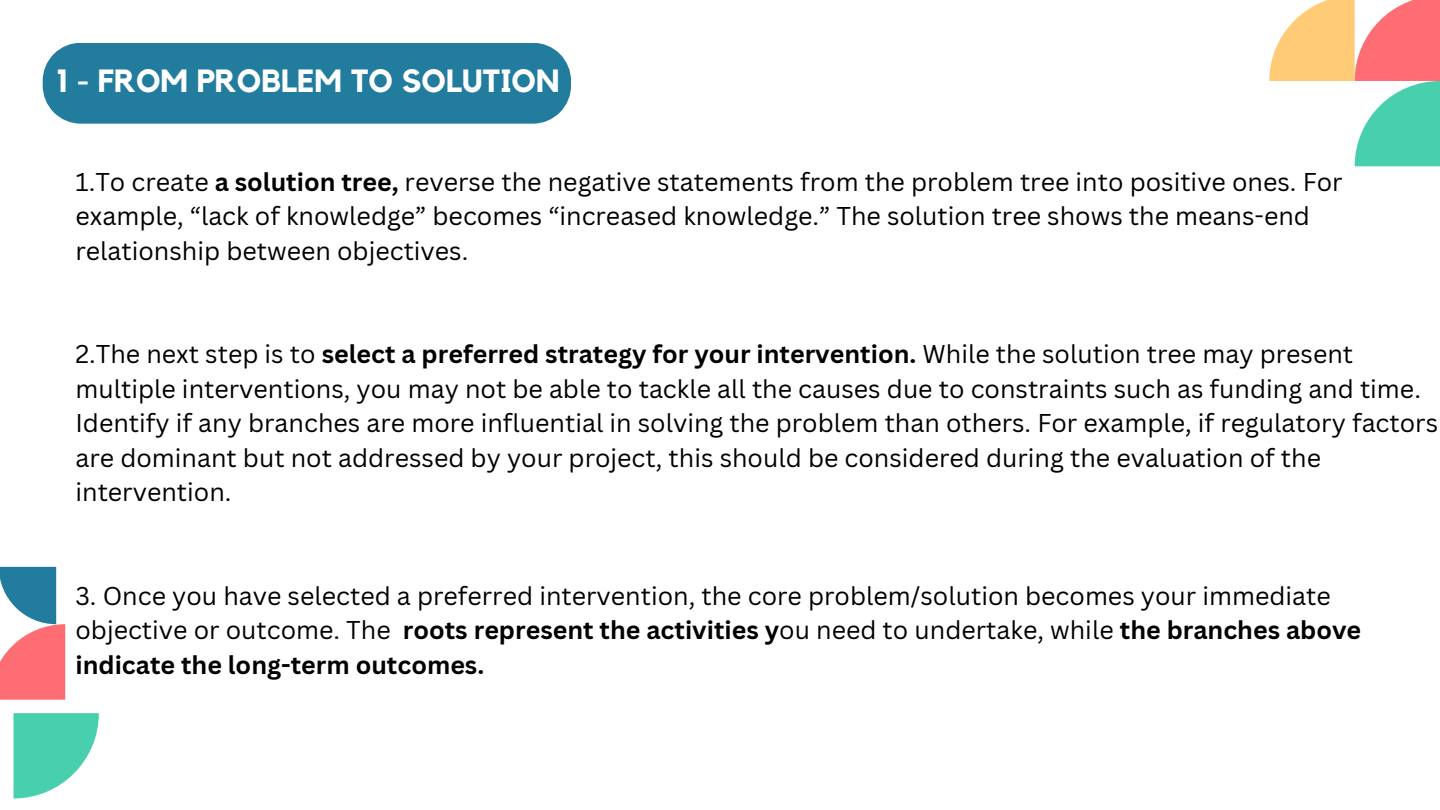
<style>
.page{position:relative;width:1440px;height:810px;background:#fff}
.page>*{position:absolute;margin:0;border:0;box-sizing:border-box;transform-origin:0 0}
.t1{font:700 32px "Kollektif";color:#fff}
.t2{font:25px/34.5px "Canva Sans";color:#000}
.t3{font:700 25px "Canva Sans";color:#000}
.s1{font-weight:700}
</style>
<div class="page">
<svg style="left:1269px;top:0;width:171px;height:166px"></svg>
<svg style="left:14px;top:713px;width:85px;height:85px"></svg>
<svg style="left:0;top:567px;width:65px;height:133px"></svg>
<div style="left:43px;top:43px;width:528px;height:81px;background:#227c9d"></div>
<h1 class="t1" style="left:56px;top:66px;width:505px">1 - FROM PROBLEM TO SOLUTION</h1>
<p class="t2" style="left:75px;top:164px;width:1269px">1.To create <span class="s1">a solution tree,</span> reverse the negative statements from the problem tree into positive ones. For example, “lack of knowledge” becomes “increased knowledge.” The solution tree shows the means-end relationship between objectives.</p>
<p class="t2" style="left:75px;top:336px;width:1364px">2.The next step is to <span class="s1">select a preferred strategy for your intervention.</span> While the solution tree may present multiple interventions, you may not be able to tackle all the causes due to constraints such as funding and time.<br>Identify if any branches are more influential in solving the problem than others. For example, if regulatory factors are dominant but not addressed by your project, this should be considered during the evaluation of the intervention.</p>
<p class="t2" style="left:75px;top:578px;width:1287px">3. Once you have selected a preferred intervention, the core problem/solution becomes your immediate objective or outcome. The <span class="s1">roots represent the activities y</span>ou need to undertake, while <span class="s1">the branches above</span></p>
<p class="t3" style="left:75px;top:647px;width:410px">indicate the long-term outcomes.</p>
</div>
